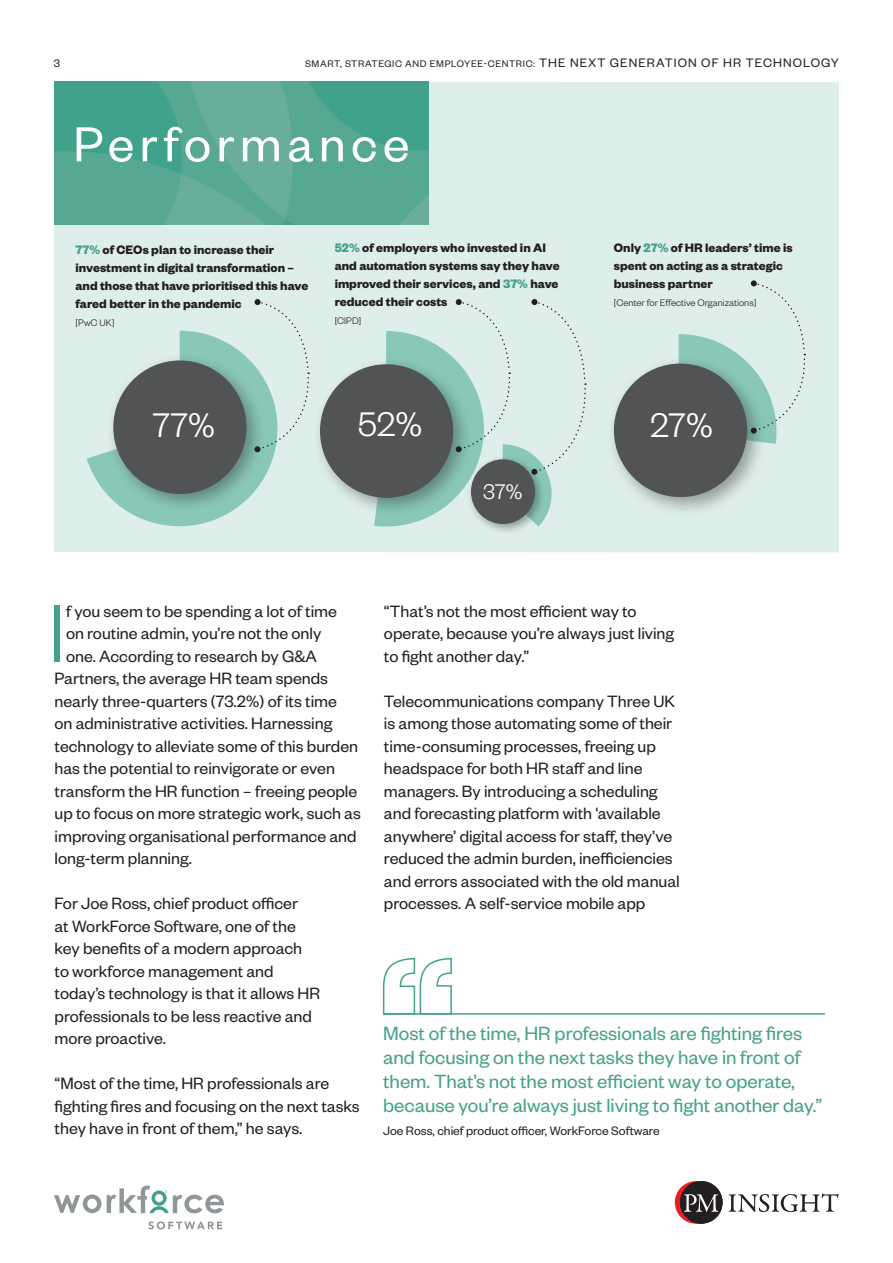
<style>
.page{position:relative;width:893px;height:1263px;background:#fff}
.page>*{position:absolute;margin:0;border:0;box-sizing:border-box;transform-origin:0 0}
.t1{font:300 89.4px "Founders Grotesk";color:#45a18a}
.t2{font:54px "Founders Grotesk";letter-spacing:.1em;color:#fff}
.t3{font:300 37.5px "Founders Grotesk";color:#fff}
.t4{font:300 23.25px "Founders Grotesk";color:#fff}
.t5{font:21px/24px "Founders Grotesk";color:#45a18a}
.t6{font:18px/22.5px "Founders Grotesk";color:#231f20}
.t7{font:700 13.5px/18px "Founders Grotesk";color:#231f20}
.t8{font:13.5px "Founders Grotesk";color:#231f20}
.t9{font:12px "Founders Grotesk";color:#231f20}
.t10{font:10.5px "Founders Grotesk";letter-spacing:.06em;color:#231f20}
.t11{font:300 10.5px "Founders Grotesk";color:#231f20}
.s1{font-size:13.5px}
.s2{color:#45a18a}
</style>
<div class="page">
<svg style="left:729px;top:1193px;width:110px;height:19px"></svg>
<svg style="left:680px;top:1181px;width:43px;height:43px"></svg>
<svg style="left:675px;top:1181px;width:43px;height:43px"></svg>
<svg style="left:148px;top:1221px;width:74px;height:8px"></svg>
<svg style="left:54px;top:1194px;width:47px;height:19px"></svg>
<svg style="left:107px;top:1186px;width:117px;height:27px"></svg>
<div style="left:54px;top:82px;width:785px;height:470px;background:#deeeea"></div>
<svg style="left:87px;top:299px;width:223px;height:227px"></svg>
<div style="left:312px;top:356px;width:161px;height:162px;background:#231f20;opacity:.4"></div>
<div style="left:320px;top:364px;width:133px;height:134px;background:#525355;border-radius:50%"></div>
<div style="left:467px;top:455px;width:79px;height:79px;background:#231f20;opacity:.4"></div>
<svg style="left:374px;top:299px;width:213px;height:227px"></svg>
<div style="left:606px;top:356px;width:161px;height:161px;background:#231f20;opacity:.4"></div>
<div style="left:614px;top:364px;width:133px;height:133px;background:#525355;border-radius:50%"></div>
<svg style="left:679px;top:280px;width:127px;height:164px"></svg>
<img style="left:54px;top:82px;width:375px;height:143px">
<hr style="left:383px;top:1013px;width:442px;height:2px;background:#45a18a">
<svg style="left:382px;top:957px;width:71px;height:58px"></svg>
<p class="t9" style="left:54px;top:56px;width:8px">3</p>
<p class="t10" style="left:305px;top:58px;width:535px">SMART, STRATEGIC AND EMPLOYEE-CENTRIC: <span class="s1">THE NEXT GENERATION OF HR TECHNOLOGY</span></p>
<h2 class="t2" style="left:73px;top:111px;width:337px">Performance</h2>
<p class="t7" style="left:75px;top:240px;width:234px"><span class="s2">77%</span> of CEOs plan to increase their investment in digital transformation – and those that have prioritised this have fared better in the pandemic</p>
<p class="t11" style="left:75px;top:316px;width:41px">[PwC UK]</p>
<p class="t7" style="left:335px;top:238px;width:226px"><span class="s2">52%</span> of employers who invested in AI and automation systems say they have improved their services, and <span class="s2">37%</span> have reduced their costs</p>
<p class="t11" style="left:335px;top:314px;width:28px">[CIPD]</p>
<h3 class="t3" style="left:152px;top:402px;width:64px">77%</h3>
<h3 class="t3" style="left:357px;top:401px;width:67px">52%</h3>
<p class="t4" style="left:483px;top:477px;width:41px">37%</p>
<p class="t7" style="left:614px;top:238px;width:180px">Only <span class="s2">27%</span> of HR leaders’ time is spent on acting as a strategic business partner</p>
<p class="t11" style="left:614px;top:296px;width:144px">[Center for Effective Organizations]</p>
<h3 class="t3" style="left:650px;top:402px;width:64px">27%</h3>
<h1 class="t1" style="left:49px;top:579px;width:19px">I</h1>
<p class="t6" style="left:66px;top:599px;width:273px">f you seem to be spending a lot of time</p>
<p class="t6" style="left:66px;top:621px;width:257px">on routine admin, you’re not the only</p>
<p class="t6" style="left:66px;top:644px;width:253px">one. According to research by G&amp;A</p>
<p class="t6" style="left:55px;top:666px;width:275px">Partners, the average HR team spends</p>
<p class="t6" style="left:55px;top:689px;width:284px">nearly three-quarters (73.2%) of its time</p>
<p class="t6" style="left:55px;top:711px;width:279px">on administrative activities. Harnessing</p>
<p class="t6" style="left:55px;top:734px;width:305px">technology to alleviate some of this burden</p>
<p class="t6" style="left:55px;top:756px;width:282px">has the potential to reinvigorate or even</p>
<p class="t6" style="left:55px;top:779px;width:304px">transform the HR function – freeing people</p>
<p class="t6" style="left:55px;top:801px;width:308px">up to focus on more strategic work, such as</p>
<p class="t6" style="left:55px;top:824px;width:304px">improving organisational performance and</p>
<p class="t6" style="left:55px;top:846px;width:139px">long-term planning.</p>
<p class="t6" style="left:55px;top:891px;width:267px">For Joe Ross, chief product officer<br>at WorkForce Software, one of the key benefits of a modern approach to workforce management and today’s technology is that it allows HR professionals to be less reactive and more proactive.</p>
<p class="t6" style="left:55px;top:1071px;width:307px">“Most of the time, HR professionals are fighting fires and focusing on the next tasks they have in front of them,” he says.</p>
<p class="t6" style="left:384px;top:599px;width:292px">“That’s not the most efficient way to operate, because you’re always just living to fight another day.”</p>
<p class="t6" style="left:384px;top:689px;width:297px">Telecommunications company Three UK is among those automating some of their time-consuming processes, freeing up headspace for both HR staff and line managers. By introducing a scheduling and forecasting platform with ‘available anywhere’ digital access for staff, they’ve reduced the admin burden, inefficiencies and errors associated with the old manual processes. A self-service mobile app</p>
<p class="t5" style="left:383px;top:1020px;width:441px">Most of the time, HR professionals are fighting fires and focusing on the next tasks they have in front of them. That’s not the most efficient way to operate, because you’re always just living to fight another day.”</p>
<p class="t8" style="left:383px;top:1122px;width:278px">Joe Ross, chief product officer, WorkForce Software</p>
</div>
